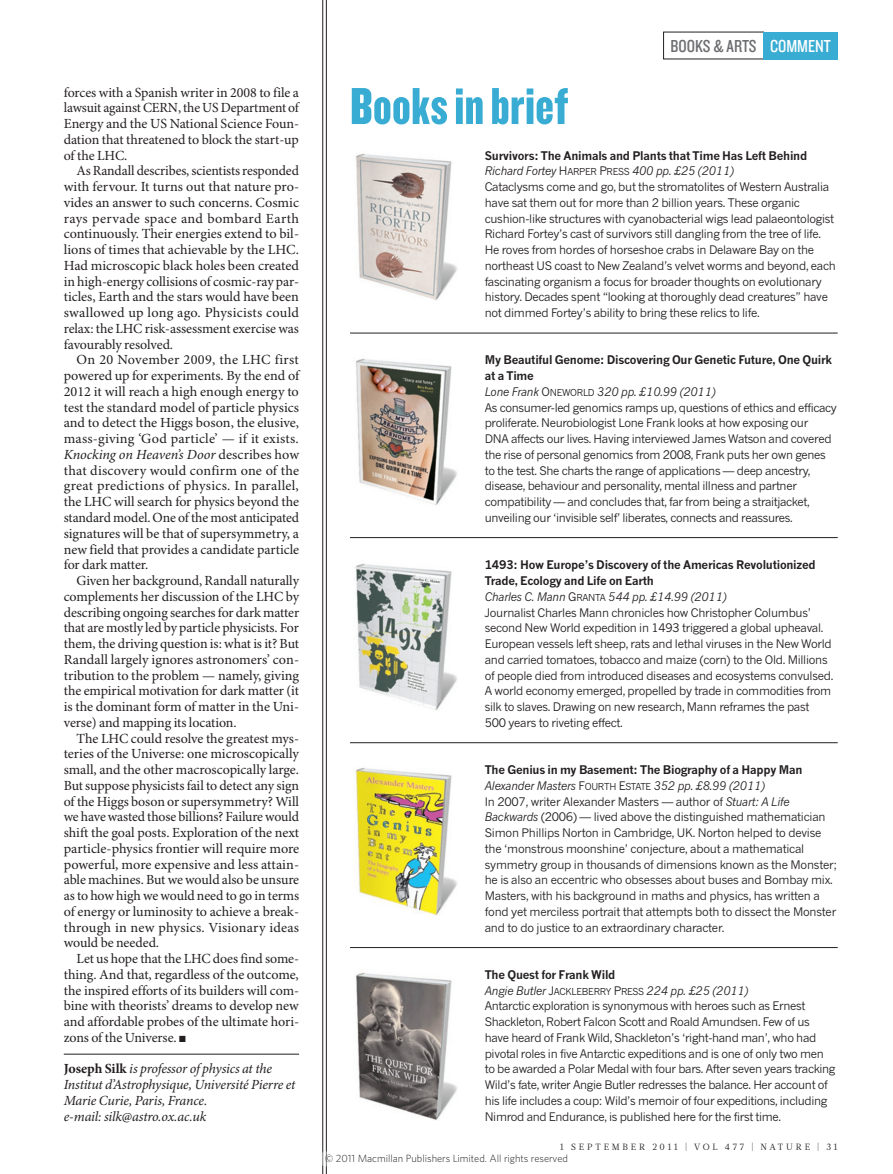
<style>
.page{position:relative;width:893px;height:1174px;background:#fff}
.page>*{position:absolute;margin:0;border:0;box-sizing:border-box;transform-origin:0 0}
.t1{font:54px "Knockout 69 Full Liteweight";color:#38acd2}
.t2{font:18px "Knockout 29 Junior Ltweight";color:#6c6d70}
.t3{font:18px "Knockout 29 Junior Ltweight";color:#fff}
.BODY_INDENT{font:13.95px/15.8px "Minion Pro";letter-spacing:-.005em;color:#231f20;text-align:justify}
.AUTHOR_DETAILS{font:italic 13.95px/15.8px "Minion Pro";letter-spacing:-.015em;color:#231f20}
.BOOKS_BRIEF_TEXT{font:11.7px/15.8px "News Gothic MTOT";letter-spacing:-.025em;color:#231f20}
.BOOKS_BRIEF_TITLE{font:700 11.7px/15.8px "News Gothic MTOT";letter-spacing:-.02em;color:#231f20}
.BOOKS_BRIEF_AUTHOR{font:italic 11.7px "News Gothic MTOT";letter-spacing:-.02em;color:#231f20}
.t4{font:300 10.5px "Whitney";color:#231f20}
.t5{font:9px "Glosa Math";letter-spacing:.315em;color:#231f20}
.s1{font-style:italic}
.s2{font-weight:700;font-style:normal}
.s3{font-family:"News Gothic MTOT Regular SC810";font-style:normal}
.s4{font-family:"News Gothic MTOT Regular SC810";font-style:normal;font-size:9.45px}
</style>
<div class="page">
<img style="left:355px;top:972px;width:102px;height:148px">
<img style="left:355px;top:767px;width:102px;height:149px">
<img style="left:355px;top:563px;width:102px;height:147px">
<img style="left:355px;top:358px;width:102px;height:147px">
<img style="left:355px;top:153px;width:102px;height:147px">
<hr style="left:64px;top:1053px;width:235px;height:1px;background:#231f20">
<div style="left:763px;top:32px;width:75px;height:27px;background:#38acd2"></div>
<hr style="left:326px;top:0;width:1px;height:1174px;background:#231f20">
<hr style="left:322px;top:0;width:1px;height:1174px;background:#231f20">
<hr style="left:350px;top:333px;width:488px;height:1px;background:#231f20">
<hr style="left:350px;top:537px;width:488px;height:1px;background:#231f20">
<hr style="left:350px;top:742px;width:488px;height:1px;background:#231f20">
<hr style="left:350px;top:947px;width:488px;height:1px;background:#231f20">
<svg style="left:322px;top:1151px;width:5px;height:15px"></svg>
<p class="BODY_INDENT" style="left:64px;top:85px;width:237px">forces with a Spanish writer in 2008 to file a lawsuit against CERN, the US Department of Energy and the US National Science Foun&shy;dation that threatened to block the start-up of the LHC.</p>
<p class="BODY_INDENT" style="left:64px;top:164px;width:237px;text-indent:13px">As Randall describes, scientists responded with fervour. It turns out that nature pro&shy;vides an answer to such concerns. Cosmic rays pervade space and bombard Earth continuously. Their energies extend to bil&shy;lions of times that achievable by the LHC.<br>Had microscopic black holes been created in high-energy collisions of cosmic-ray par&shy;ticles, Earth and the stars would have been swallowed up long ago. Physicists could relax: the LHC risk-assessment exercise was favourably resolved.</p>
<p class="BODY_INDENT" style="left:64px;top:353px;width:237px;text-indent:13px">On 20 November 2009, the LHC first powered up for experiments. By the end of 2012 it will reach a high enough energy to test the standard model of particle physics and to detect the Higgs boson, the elusive, mass-giving ‘God particle’ — if it exists.<br><span class="s1">Knocking on Heaven’s Door</span> describes how that discovery would confirm one of the great predictions of physics. In parallel, the LHC will search for physics beyond the standard model. One of the most anticipated signatures will be that of supersymmetry, a new field that provides a candidate particle for dark matter.</p>
<p class="BODY_INDENT" style="left:64px;top:573px;width:237px;text-indent:13px">Given her background, Randall naturally complements her discussion of the LHC by describing ongoing searches for dark matter that are mostly led by particle physicists. For them, the driving question is: what is it? But Randall largely ignores astronomers’ con&shy;tribution to the problem — namely, giving the empirical motivation for dark matter (it is the dominant form of matter in the Uni&shy;verse) and mapping its location.</p>
<p class="BODY_INDENT" style="left:64px;top:731px;width:237px;text-indent:13px">The LHC could resolve the greatest mys&shy;teries of the Universe: one microscopically small, and the other macroscopically large.<br>But suppose physicists fail to detect any sign of the Higgs boson or supersymmetry? Will we have wasted those billions? Failure would shift the goal posts. Exploration of the next particle-physics frontier will require more powerful, more expensive and less attain&shy;able machines. But we would also be unsure as to how high we would need to go in terms of energy or luminosity to achieve a break&shy;through in new physics. Visionary ideas would be needed.</p>
<p class="BODY_INDENT" style="left:64px;top:951px;width:237px;text-indent:13px">Let us hope that the LHC does find some&shy;thing. And that, regardless of the outcome, the inspired efforts of its builders will com&shy;bine with theorists’ dreams to develop new and affordable probes of the ultimate hori&shy;zons of the Universe. ■</p>
<p class="AUTHOR_DETAILS" style="left:64px;top:1061px;width:233px"><span class="s2">Joseph Silk</span> is professor of physics at the Institut d’Astrophysique, Université Pierre et Marie Curie, Paris, France.<br>e-mail: silk@astro.ox.ac.uk</p>
<p class="t1" style="left:350px;top:72px;width:220px">Books in brief</p>
<p class="t2" style="left:670px;top:34px;width:88px">BOOKS &amp; ARTS</p>
<p class="t3" style="left:770px;top:34px;width:62px">COMMENT</p>
<p class="BOOKS_BRIEF_TITLE" style="left:485px;top:147px;width:324px">Survivors: The Animals and Plants that Time Has Left Behind</p>
<p class="BOOKS_BRIEF_AUTHOR" style="left:485px;top:164px;width:251px">Richard Fortey <span class="s3">H</span> <span class="s4">ARPER</span> <span class="s3">P</span><span class="s4">RESS</span> 400 pp. £25 (2011)</p>
<p class="BOOKS_BRIEF_TEXT" style="left:485px;top:179px;width:353px">Cataclysms come and go, but the stromatolites of Western Australia have sat them out for more than 2 billion years. These organic cushion-like structures with cyanobacterial wigs lead palaeontologist Richard Fortey’s cast of survivors still dangling from the tree of life.<br>He roves from hordes of horseshoe crabs in Delaware Bay on the northeast US coast to New Zealand’s velvet worms and beyond, each fascinating organism a focus for broader thoughts on evolutionary history. Decades spent “looking at thoroughly dead creatures” have not dimmed Fortey’s ability to bring these relics to life.</p>
<p class="BOOKS_BRIEF_TITLE" style="left:485px;top:352px;width:349px">My Beautiful Genome: Discovering Our Genetic Future, One Quirk at a Time</p>
<p class="BOOKS_BRIEF_AUTHOR" style="left:485px;top:384px;width:233px">Lone Frank <span class="s3">O</span><span class="s4">NEWORLD</span> 320 pp. £10.99 (2011)</p>
<p class="BOOKS_BRIEF_TEXT" style="left:485px;top:399px;width:354px">As consumer-led genomics ramps up, questions of ethics and efficacy proliferate. Neurobiologist Lone Frank looks at how exposing our<br>DNA affects our lives. Having interviewed James Watson and covered the rise of personal genomics from 2008, Frank puts her own genes to the test. She charts the range of applications — deep ancestry, disease, behaviour and personality, mental illness and partner compatibility — and concludes that, far from being a straitjacket, unveiling our ‘invisible self’ liberates, connects and reassures.</p>
<p class="BOOKS_BRIEF_TITLE" style="left:485px;top:557px;width:332px">1493: How Europe’s Discovery of the Americas Revolutionized<br>Trade, Ecology and Life on Earth</p>
<p class="BOOKS_BRIEF_AUTHOR" style="left:485px;top:589px;width:244px">Charles C. Mann <span class="s3">G</span><span class="s4">RANTA</span> 544 pp. £14.99 (2011)</p>
<p class="BOOKS_BRIEF_TEXT" style="left:485px;top:604px;width:350px">Journalist Charles Mann chronicles how Christopher Columbus’ second New World expedition in 1493 triggered a global upheaval.<br>European vessels left sheep, rats and lethal viruses in the New World and carried tomatoes, tobacco and maize (corn) to the Old. Millions of people died from introduced diseases and ecosystems convulsed.<br>A world economy emerged, propelled by trade in commodities from silk to slaves. Drawing on new research, Mann reframes the past 500 years to riveting effect.</p>
<p class="BOOKS_BRIEF_TITLE" style="left:485px;top:762px;width:319px">The Genius in my Basement: The Biography of a Happy Man</p>
<p class="BOOKS_BRIEF_AUTHOR" style="left:485px;top:778px;width:282px">Alexander Masters <span class="s3">F</span><span class="s4">OURTH</span> <span class="s3">E</span><span class="s4">STATE</span> 352 pp. £8.99 (2011)</p>
<p class="BOOKS_BRIEF_TEXT" style="left:485px;top:793px;width:354px">In 2007, writer Alexander Masters — author of <span class="s1">Stuart: A Life Backwards</span> (2006) — lived above the distinguished mathematician Simon Phillips Norton in Cambridge, UK. Norton helped to devise the ‘monstrous moonshine’ conjecture, about a mathematical symmetry group in thousands of dimensions known as the Monster; he is also an eccentric who obsesses about buses and Bombay mix.<br>Masters, with his background in maths and physics, has written a fond yet merciless portrait that attempts both to dissect the Monster and to do justice to an extraordinary character.</p>
<p class="BOOKS_BRIEF_TITLE" style="left:485px;top:966px;width:132px">The Quest for Frank Wild</p>
<p class="BOOKS_BRIEF_AUTHOR" style="left:485px;top:983px;width:265px">Angie Butler <span class="s3">J</span><span class="s4">ACKLEBERRY</span> <span class="s3">P</span><span class="s4">RESS</span> 224 pp. £25 (2011)</p>
<p class="BOOKS_BRIEF_TEXT" style="left:485px;top:998px;width:352px">Antarctic exploration is synonymous with heroes such as Ernest Shackleton, Robert Falcon Scott and Roald Amundsen. Few of us have heard of Frank Wild, Shackleton’s ‘right-hand man’, who had pivotal roles in five Antarctic expeditions and is one of only two men to be awarded a Polar Medal with four bars. After seven years tracking Wild’s fate, writer Angie Butler redresses the balance. Her account of his life includes a coup: Wild’s memoir of four expeditions, including Nimrod and Endurance, is published here for the first time.</p>
<p class="t5" style="left:560px;top:1141px;width:279px">1 SEPTEMBER 2011 | VOL 477 | NATURE | 31</p>
<p class="t4" style="left:325px;top:1151px;width:245px">© 2011 Macmillan Publishers Limited. All rights reserved</p>
</div>
